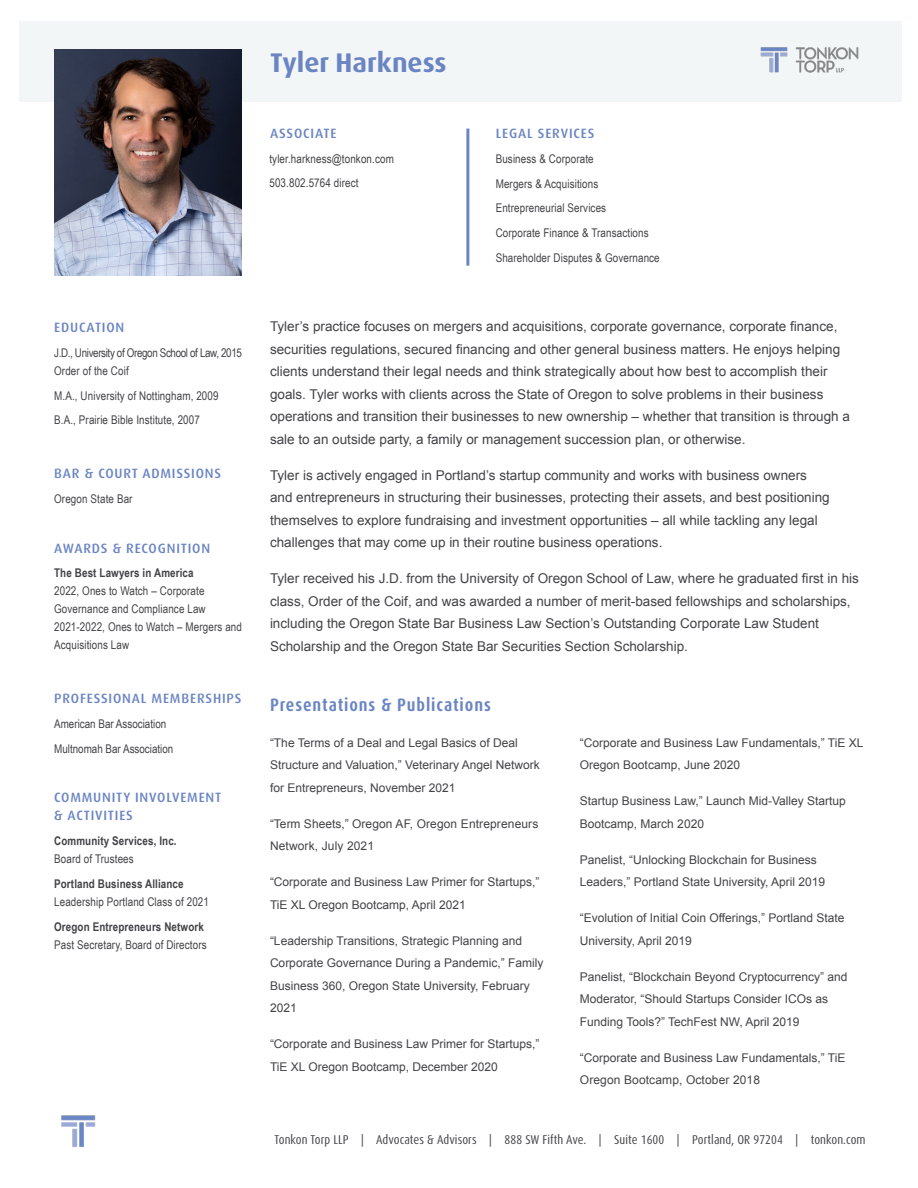
<style>
.page{position:relative;width:918px;height:1188px;background:#fff}
.page>*{position:absolute;margin:0;border:0;box-sizing:border-box;transform-origin:0 0}
.t1{font:700 27px "Dax OT";color:#6b85c3}
.t2{font:700 condensed 18px "Dax OT";letter-spacing:.05em;color:#6b85c3}
.t3{font:13.5px/22.5px "Arial";color:#434246}
.t4{font:500 13.5px/18px "Dax OT";letter-spacing:.06em;color:#6b85c3}
.t5{font:condensed 12.75px "Dax OT";letter-spacing:.005em;color:#434246}
.t6{font:12px/22.5px "Arial";color:#434246}
.t7{font:12px/18px "Arial Narrow";letter-spacing:.01em;color:#434246}
.t8{font:12px/18px "Arial Narrow";letter-spacing:-.03em;color:#434246}
.t9{font:700 12px/18px "Arial Narrow";letter-spacing:.01em;color:#434246}
.s1{font-weight:700}
.s2{font-weight:400}
</style>
<div class="page">
<div style="left:19px;top:21px;width:883px;height:81px;background:#f3f6f7"></div>
<img style="left:760px;top:47px;width:99px;height:26px">
<hr style="left:466px;top:129px;width:3px;height:137px;background:#6b85c3">
<img style="left:54px;top:50px;width:188px;height:225px">
<img style="left:61px;top:1115px;width:35px;height:33px">
<p class="t4" style="left:54px;top:319px;width:72px">EDUCATION</p>
<p class="t8" style="left:54px;top:343px;width:189px">J.D., University of Oregon School of Law, 2015<br>Order of the Coif</p>
<p class="t7" style="left:54px;top:386px;width:166px">M.A., University of Nottingham, 2009</p>
<p class="t7" style="left:54px;top:411px;width:147px">B.A., Prairie Bible Institute, 2007</p>
<p class="t4" style="left:54px;top:465px;width:168px">BAR &amp; COURT ADMISSIONS</p>
<p class="t7" style="left:54px;top:489px;width:80px">Oregon State Bar</p>
<p class="t4" style="left:54px;top:539px;width:157px">AWARDS &amp; RECOGNITION</p>
<p class="t7" style="left:54px;top:564px;width:189px"><span class="s1">The Best Lawyers in America<br></span>2022, Ones to Watch – Corporate<br>Governance and Compliance Law<br>2021-2022, Ones to Watch – Mergers and<br>Acquisitions Law</p>
<p class="t4" style="left:54px;top:690px;width:189px">PROFESSIONAL MEMBERSHIPS</p>
<p class="t7" style="left:54px;top:714px;width:114px">American Bar Association</p>
<p class="t7" style="left:54px;top:739px;width:121px">Multnomah Bar Association</p>
<p class="t4" style="left:54px;top:789px;width:169px">COMMUNITY INVOLVEMENT &amp; ACTIVITIES</p>
<p class="t9" style="left:54px;top:831px;width:124px">Community Services, Inc.<br><span class="s2">Board of Trustees</span></p>
<p class="t7" style="left:54px;top:874px;width:156px"><span class="s1">Portland Business Alliance<br></span>Leadership Portland Class of 2021</p>
<p class="t7" style="left:54px;top:917px;width:154px"><span class="s1">Oregon Entrepreneurs Network<br></span>Past Secretary, Board of Directors</p>
<p class="t1" style="left:270px;top:45px;width:178px">Tyler Harkness</p>
<p class="t4" style="left:270px;top:124px;width:68px">ASSOCIATE</p>
<p class="t7" style="left:269px;top:149px;width:126px">tyler.harkness@tonkon.com</p>
<p class="t7" style="left:269px;top:174px;width:91px">503.802.5764 direct</p>
<p class="t4" style="left:496px;top:124px;width:100px">LEGAL SERVICES</p>
<p class="t7" style="left:496px;top:149px;width:99px">Business &amp; Corporate</p>
<p class="t7" style="left:496px;top:174px;width:104px">Mergers &amp; Acquisitions</p>
<p class="t7" style="left:496px;top:199px;width:112px">Entrepreneurial Services</p>
<p class="t7" style="left:496px;top:223px;width:155px">Corporate Finance &amp; Transactions</p>
<p class="t7" style="left:496px;top:248px;width:166px">Shareholder Disputes &amp; Governance</p>
<p class="t3" style="left:270px;top:315px;width:582px">Tyler’s practice focuses on mergers and acquisitions, corporate governance, corporate finance, securities regulations, secured financing and other general business matters. He enjoys helping clients understand their legal needs and think strategically about how best to accomplish their goals. Tyler works with clients across the State of Oregon to solve problems in their business operations and transition their businesses to new ownership – whether that transition is through a sale to an outside party, a family or management succession plan, or otherwise.</p>
<p class="t3" style="left:270px;top:464px;width:561px">Tyler is actively engaged in Portland’s startup community and works with business owners and entrepreneurs in structuring their businesses, protecting their assets, and best positioning themselves to explore fundraising and investment opportunities – all while tackling any legal challenges that may come up in their routine business operations.</p>
<p class="t3" style="left:270px;top:567px;width:591px">Tyler received his J.D. from the University of Oregon School of Law, where he graduated first in his class, Order of the Coif, and was awarded a number of merit-based fellowships and scholarships, including the Oregon State Bar Business Law Section’s Outstanding Corporate Law Student Scholarship and the Oregon State Bar Securities Section Scholarship.</p>
<p class="t2" style="left:270px;top:693px;width:222px">Presentations &amp; Publications</p>
<p class="t6" style="left:270px;top:732px;width:271px">“The Terms of a Deal and Legal Basics of Deal<br>Structure and Valuation,” Veterinary Angel Network for Entrepreneurs, November 2021</p>
<p class="t6" style="left:270px;top:813px;width:270px">“Term Sheets,” Oregon AF, Oregon Entrepreneurs<br>Network, July 2021</p>
<p class="t6" style="left:270px;top:871px;width:271px">“Corporate and Business Law Primer for Startups,”<br>TiE XL Oregon Bootcamp, April 2021</p>
<p class="t6" style="left:270px;top:930px;width:275px">“Leadership Transitions, Strategic Planning and Corporate Governance During a Pandemic,” Family Business 360, Oregon State University, February 2021</p>
<p class="t6" style="left:270px;top:1033px;width:271px">“Corporate and Business Law Primer for Startups,”<br>TiE XL Oregon Bootcamp, December 2020</p>
<p class="t6" style="left:580px;top:732px;width:285px">“Corporate and Business Law Fundamentals,” TiE XL<br>Oregon Bootcamp, June 2020</p>
<p class="t6" style="left:580px;top:790px;width:267px">Startup Business Law,” Launch Mid-Valley Startup<br>Bootcamp, March 2020</p>
<p class="t6" style="left:580px;top:849px;width:247px">Panelist, “Unlocking Blockchain for Business<br>Leaders,” Portland State University, April 2019</p>
<p class="t6" style="left:580px;top:907px;width:266px">“Evolution of Initial Coin Offerings,” Portland State<br>University, April 2019</p>
<p class="t6" style="left:580px;top:966px;width:269px">Panelist, “Blockchain Beyond Cryptocurrency” and<br>Moderator, “Should Startups Consider ICOs as<br>Funding Tools?” TechFest NW, April 2019</p>
<p class="t6" style="left:580px;top:1047px;width:267px">“Corporate and Business Law Fundamentals,” TiE<br>Oregon Bootcamp, October 2018</p>
<p class="t5" style="left:274px;top:1131px;width:593px">Tonkon Torp LLP | Advocates &amp; Advisors | 888 SW Fifth Ave. | Suite 1600 | Portland, OR 97204 | tonkon.com</p>
</div>
